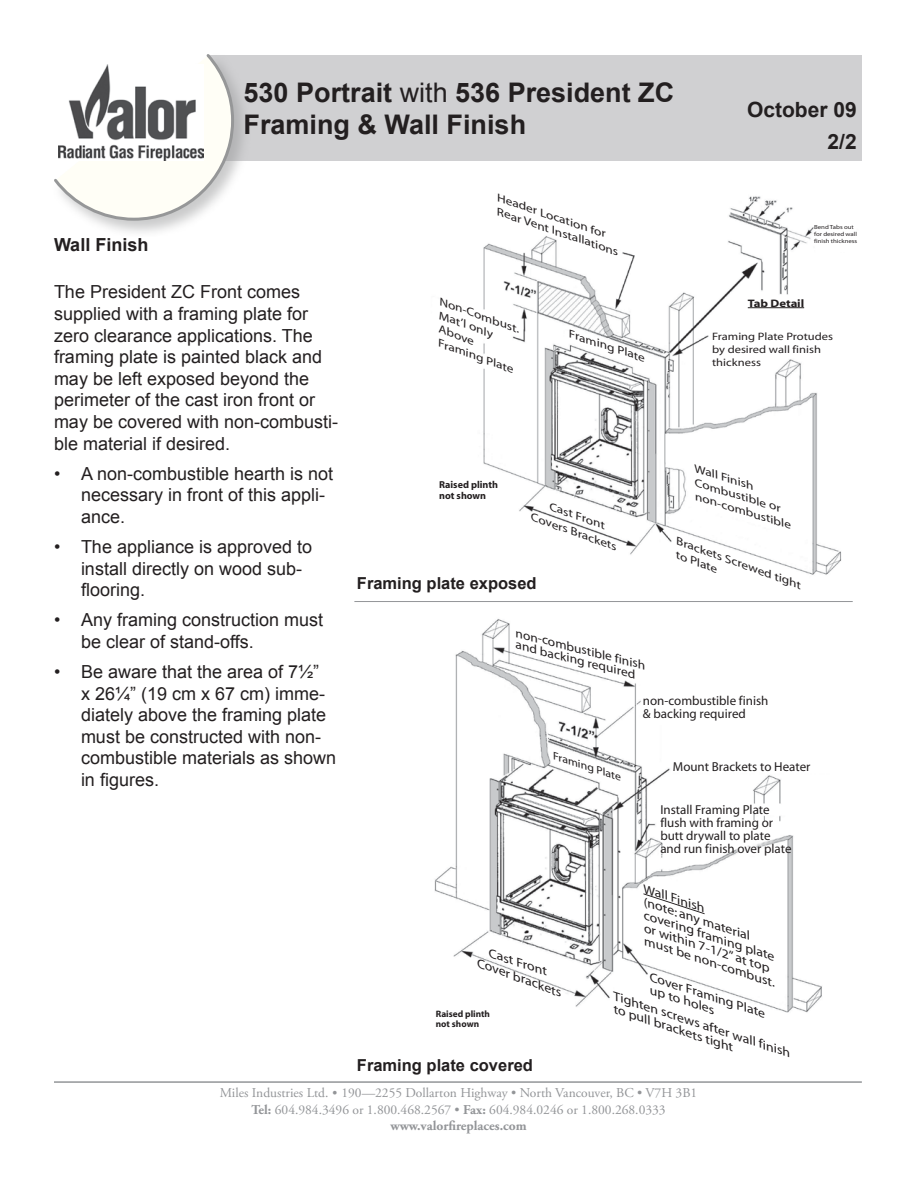
<style>
.page{position:relative;width:918px;height:1188px;background:#fff}
.page>*{position:absolute;margin:0;border:0;box-sizing:border-box;transform-origin:0 0}
.t1{font:700 27px/32.4px "Arial";color:#231f20}
.t2{font:700 21px/32px "Arial";color:#231f20;text-align:right}
.t3{font:18px/21.6px "Arial";color:#231f20}
.t4{font:700 18px "Arial";color:#231f20}
.t5{font:700 16.5px "Arial";color:#231f20}
.t6{font:13.5px/16.2px "Adobe Garamond Pro";color:#939598;text-align:center}
.t7{font:13.05px/13px "Myriad";color:#231f20}
.t8{font:italic 12.3px/12.3px "Myriad";color:#231f20;scale:1.18 1}
.t9{font:italic 12.15px/11.2px "Myriad";color:#231f20;scale:1.14 1}
.t10{font:italic 11.1px/13.2px "Myriad";color:#231f20;scale:1.27 1}
.t11{font:700 10.95px "Myriad";letter-spacing:-.005em;color:#231f20;scale:1.16 1}
.t12{font:10.8px/12.9px "Myriad";color:#231f20;scale:1.16 1}
.t13{font:italic 10.5px "Myriad";color:#231f20;scale:1.18 1}
.t14{font:700 10.05px/10.9px "Myriad";color:#231f20}
.t15{font:700 9.3px/10.2px "Myriad";color:#231f20}
.t16{font:5.85px/6.8px "Myriad";letter-spacing:-.005em;color:#231f20;scale:1.16 1}
.s1{font-weight:400}
.s2{font-weight:700}
</style>
<div class="page">
<div style="left:210px;top:55px;width:652px;height:106px;background:#d0d0d2"></div>
<div style="left:50px;top:50px;width:201px;height:187px;background:#969798;opacity:.5"></div>
<svg style="left:51px;top:51px;width:185px;height:171px"></svg>
<img style="left:59px;top:64px;width:145px;height:97px">
<hr style="left:54px;top:1081px;width:808px;height:2px;background:#939598">
<img style="left:434px;top:619px;width:388px;height:394px">
<svg style="left:643px;top:893px;width:62px;height:22px"></svg>
<img style="left:483px;top:196px;width:359px;height:379px">
<hr style="left:748px;top:307px;width:56px;height:1px;background:#231f20">
<hr style="left:354px;top:601px;width:499px;height:1px;background:#939598">
<h1 class="t1" style="left:244px;top:77px;width:432px">530 Portrait <span class="s1">with</span> 536 President ZC<br>Framing &amp; Wall Finish</h1>
<p class="t2" style="left:747px;top:95px;width:111px">October 09<br>2/2</p>
<p class="t4" style="left:54px;top:233px;width:96px">Wall Finish</p>
<p class="t3" style="left:54px;top:282px;width:286px">The President ZC Front comes supplied with a framing plate for zero clearance applications. The framing plate is painted black and may be left exposed beyond the perimeter of the cast iron front or may be covered with non-combusti&shy;ble material if desired.</p>
<p class="t3" style="left:81px;top:463px;width:254px;text-indent:-27px">• A non-combustible hearth is not necessary in front of this appli&shy;ance.</p>
<p class="t3" style="left:81px;top:536px;width:233px;text-indent:-27px">• The appliance is approved to install directly on wood sub&shy;flooring.</p>
<p class="t3" style="left:81px;top:609px;width:244px;text-indent:-27px">• Any framing construction must be clear of stand-offs.</p>
<p class="t3" style="left:81px;top:661px;width:257px;text-indent:-27px">• Be aware that the area of 7½”<br>x 26¼” (19 cm x 67 cm) imme&shy;diately above the framing plate must be constructed with non&shy;combustible materials as shown in figures.</p>
<p class="t10" style="left:505px;top:193px;width:102px;text-indent:-4px;rotate:19deg">Header Location for<br>Rear Vent Installations</p>
<p class="t10" style="left:443px;top:295px;width:70px;rotate:20deg">N on-Combust.</p>
<p class="t10" style="left:442px;top:309px;width:46px;rotate:20deg">M at’l only</p>
<p class="t10" style="left:442px;top:323px;width:31px;rotate:20deg">A bove</p>
<p class="t10" style="left:441px;top:337px;width:64px;rotate:20deg">Framing Plate</p>
<p class="t10" style="left:572px;top:328px;width:64px;rotate:18deg">Framing Plate</p>
<p class="t16" style="left:814px;top:224px;width:39px">Bend Tabs out for desired wall finish thickness</p>
<p class="t11" style="left:748px;top:297px;width:50px">Tab Detail</p>
<p class="t12" style="left:712px;top:330px;width:106px">Framing Plate Protudes by desired wall finish thickness</p>
<p class="t14" style="left:439px;top:479px;width:60px">Raised plinth not shown</p>
<p class="t10" style="left:540px;top:494px;width:73px;line-height:16px;text-align:center;rotate:20deg">Cast Front<br>Covers Brackets</p>
<p class="t5" style="left:357px;top:572px;width:181px">Framing plate exposed</p>
<p class="t9" style="left:518px;top:628px;width:119px;rotate:14deg">non-combustible finish and backing required</p>
<p class="t10" style="left:698px;top:463px;width:50px;rotate:17deg">Wall Finish</p>
<p class="t10" style="left:698px;top:476px;width:72px;rotate:17deg">Combustible or</p>
<p class="t10" style="left:698px;top:490px;width:80px;rotate:17deg">non-combustible</p>
<p class="t10" style="left:684px;top:536px;width:102px;text-indent:-4px;rotate:20deg">Brackets Screwed tight to Plate</p>
<p class="t13" style="left:556px;top:751px;width:62px;rotate:18deg">Framing Plate</p>
<p class="t7" style="left:643px;top:695px;width:127px">non-combustible finish &amp; backing required</p>
<p class="t7" style="left:673px;top:761px;width:139px">Mount Brackets to Heater</p>
<p class="t7" style="left:660px;top:803px;width:133px">Install Framing Plate flush with framing or butt drywall to plate and run finish over plate</p>
<p class="t8" style="left:492px;top:948px;width:53px;rotate:18deg">Cast Front</p>
<p class="t8" style="left:480px;top:957px;width:77px;rotate:20deg">Cover brackets</p>
<p class="t15" style="left:436px;top:1009px;width:56px">Raised plinth not shown</p>
<p class="t5" style="left:357px;top:1054px;width:178px">Framing plate covered</p>
<p class="t8" style="left:647px;top:883px;width:56px;rotate:18deg">Wall Finish</p>
<p class="t8" style="left:647px;top:896px;width:96px;rotate:18deg">(note: any material</p>
<p class="t8" style="left:647px;top:909px;width:118px;rotate:18deg">covering framing plate</p>
<p class="t8" style="left:647px;top:922px;width:113px;rotate:18deg">or within 7-1/2”at top</p>
<p class="t8" style="left:647px;top:935px;width:121px;rotate:18deg">must be non-combust.</p>
<p class="t8" style="left:657px;top:973px;width:101px;text-indent:-4px;rotate:18deg">Cover Framing Plate up to holes</p>
<p class="t8" style="left:621px;top:992px;width:155px;text-indent:-4px;rotate:18deg">Tighten screws after wall finish to pull brackets tight</p>
<p class="t6" style="left:220px;top:1085px;width:479px">Miles Industries Ltd. • 190—2255 Dollarton Highway • North Vancouver, BC • V7H 3B1<br><span class="s2">Tel:</span> 604.984.3496 or 1.800.468.2567 • <span class="s2">Fax:</span> 604.984.0246 or 1.800.268.0333 <span class="s2">www.valorfireplaces.com</span></p>
</div>
